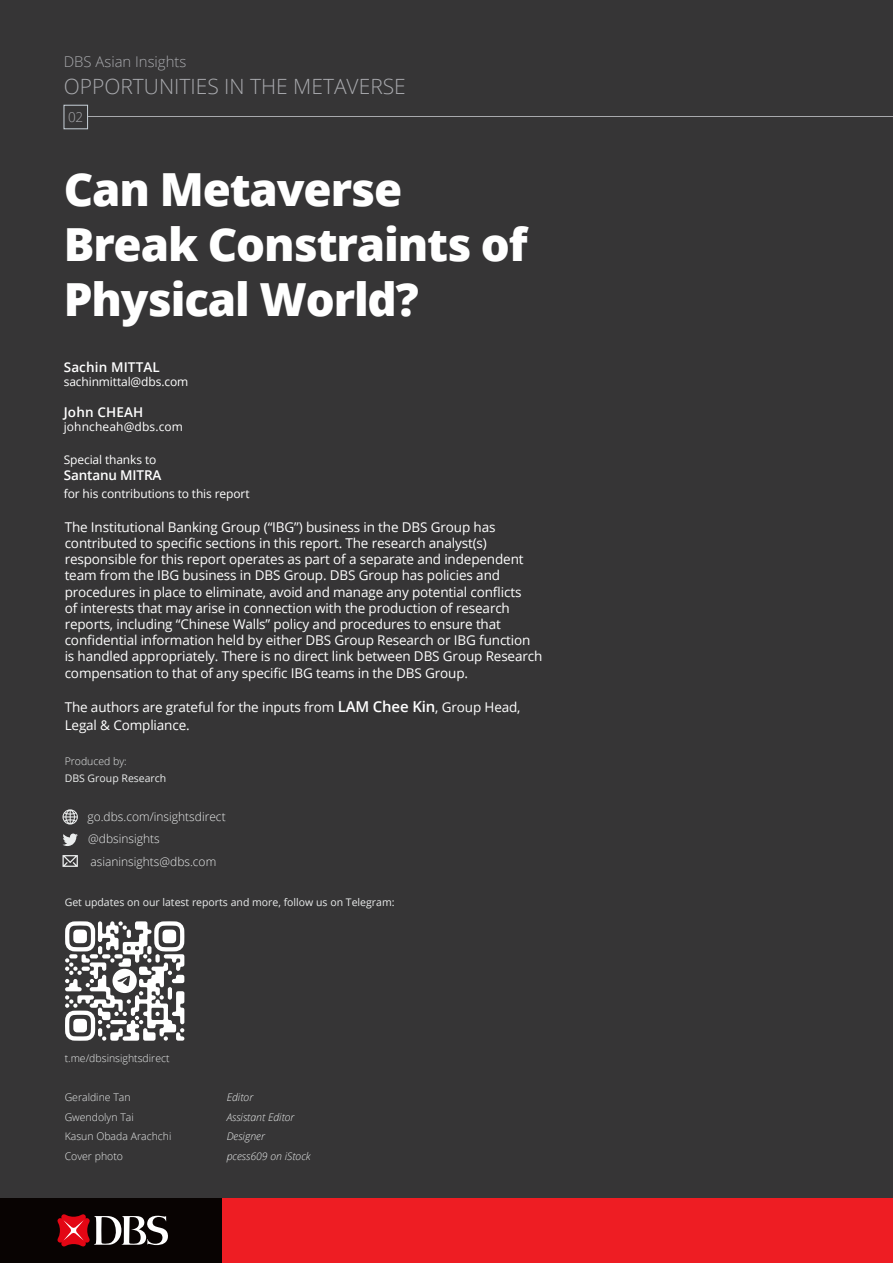
<style>
.page{position:relative;width:893px;height:1263px;background:#fff}
.page>*{position:absolute;margin:0;border:0;box-sizing:border-box;transform-origin:0 0}
.t1{font:800 45.6px/54.8px "Open Sans";letter-spacing:-.025em;color:#fff}
.t2{font:300 21px "Open Sans";color:#a8a9ad}
.t3{font:300 14.85px "Open Sans";color:#a8a9ad}
.AUTHOR_EMAIL{font:13.5px/18px "Open Sans";letter-spacing:-.01em;color:#fff}
.AUTHOR_EMAIL-2{font:600 13.5px "Open Sans";letter-spacing:.01em;color:#fff}
.AUTHOR_EMAIL-3{font:600 13.5px "Open Sans";letter-spacing:-.01em;color:#fff}
.t4{font:300 13.5px "Open Sans";color:#a8a9ad}
.AUTHOR_EMAIL-4{font:12px "Open Sans";letter-spacing:-.01em;color:#fff}
.AUTHOR_EMAIL-5{font:300 12px "Open Sans";color:#ebeded}
.AUTHOR_EMAIL-6{font:12px "Open Sans";letter-spacing:.01em;color:#fff}
.AUTHOR_EMAIL-7{font:300 10.5px "Open Sans";color:#ebeded}
.AUTHOR_EMAIL-8{font:10.5px "Open Sans";color:#ebeded}
.AUTHOR_EMAIL-9{font:italic 300 10.5px "Open Sans";color:#ebeded}
.s1{font-weight:600;font-size:15px}
</style>
<div class="page">
<div style="left:0;top:0;width:893px;height:1228px;background:#363536"></div>
<div style="left:0;top:1198px;width:893px;height:65px;background:#ee1d23"></div>
<div style="left:0;top:1198px;width:221px;height:65px;background:#080302"></div>
<svg style="left:57px;top:1214px;width:111px;height:33px"></svg>
<hr style="left:85px;top:117px;width:808px;height:1px;background:#a8a9ad">
<div style="left:64px;top:105px;width:24px;height:24px;background:#363536;border:1px solid #c8d1d8"></div>
<svg style="left:63px;top:833px;width:15px;height:13px"></svg>
<svg style="left:63px;top:855px;width:15px;height:12px"></svg>
<svg style="left:63px;top:809px;width:15px;height:15px"></svg>
<svg style="left:65px;top:921px;width:119px;height:120px"></svg>
<p class="t3" style="left:64px;top:52px;width:124px">DBS Asian Insights</p>
<p class="t2" style="left:64px;top:72px;width:344px">OPPORTUNITIES IN THE METAVERSE</p>
<p class="t4" style="left:68px;top:108px;width:17px">02</p>
<p class="t1" style="left:64px;top:160px;width:465px">Can Metaverse<br>Break Constraints of<br>Physical World?</p>
<p class="AUTHOR_EMAIL-2" style="left:64px;top:358px;width:98px">Sachin MITTAL</p>
<p class="AUTHOR_EMAIL-4" style="left:64px;top:374px;width:126px">sachinmittal@dbs.com</p>
<p class="AUTHOR_EMAIL-2" style="left:64px;top:403px;width:81px">John CHEAH</p>
<p class="AUTHOR_EMAIL-6" style="left:64px;top:419px;width:121px">johncheah@dbs.com</p>
<p class="AUTHOR_EMAIL-4" style="left:64px;top:451px;width:94px">Special thanks to</p>
<p class="AUTHOR_EMAIL-3" style="left:64px;top:466px;width:99px">Santanu MITRA</p>
<p class="AUTHOR_EMAIL-4" style="left:64px;top:485px;width:187px">for his contributions to this report</p>
<p class="AUTHOR_EMAIL" style="left:65px;top:517px;width:432px">The Institutional Banking Group (“IBG”) business in the DBS Group has</p>
<p class="AUTHOR_EMAIL" style="left:65px;top:534px;width:424px">contributed to specific sections in this report. The research analyst(s)</p>
<p class="AUTHOR_EMAIL" style="left:65px;top:550px;width:460px">responsible for this report operates as part of a separate and independent</p>
<p class="AUTHOR_EMAIL" style="left:65px;top:566px;width:437px">team from the IBG business in DBS Group. DBS Group has policies and</p>
<p class="AUTHOR_EMAIL" style="left:65px;top:582px;width:458px">procedures in place to eliminate, avoid and manage any potential conflicts</p>
<p class="AUTHOR_EMAIL" style="left:65px;top:598px;width:447px">of interests that may arise in connection with the production of research</p>
<p class="AUTHOR_EMAIL" style="left:65px;top:615px;width:438px">reports, including “Chinese Walls” policy and procedures to ensure that</p>
<p class="AUTHOR_EMAIL" style="left:65px;top:631px;width:467px">confidential information held by either DBS Group Research or IBG function</p>
<p class="AUTHOR_EMAIL" style="left:65px;top:647px;width:479px">is handled appropriately. There is no direct link between DBS Group Research</p>
<p class="AUTHOR_EMAIL" style="left:65px;top:663px;width:405px">compensation to that of any specific IBG teams in the DBS Group.</p>
<p class="AUTHOR_EMAIL" style="left:65px;top:697px;width:457px">The authors are grateful for the inputs from <span class="s1">LAM Chee Kin</span>, Group Head,<br>Legal &amp; Compliance.</p>
<p class="AUTHOR_EMAIL-7" style="left:65px;top:754px;width:64px">Produced by:</p>
<p class="AUTHOR_EMAIL-8" style="left:65px;top:771px;width:103px">DBS Group Research</p>
<p class="AUTHOR_EMAIL-5" style="left:87px;top:808px;width:140px">go.dbs.com/insightsdirect</p>
<p class="AUTHOR_EMAIL-5" style="left:88px;top:831px;width:73px">@dbsinsights</p>
<p class="AUTHOR_EMAIL-5" style="left:90px;top:853px;width:127px">asianinsights@dbs.com</p>
<p class="AUTHOR_EMAIL-8" style="left:65px;top:895px;width:331px">Get updates on our latest reports and more, follow us on Telegram:</p>
<p class="AUTHOR_EMAIL-7" style="left:65px;top:1051px;width:106px">t.me/dbsinsightsdirect</p>
<p class="AUTHOR_EMAIL-7" style="left:65px;top:1090px;width:67px">Geraldine Tan</p>
<p class="AUTHOR_EMAIL-9" style="left:227px;top:1090px;width:28px">Editor</p>
<p class="AUTHOR_EMAIL-7" style="left:65px;top:1110px;width:71px">Gwendolyn Tai</p>
<p class="AUTHOR_EMAIL-9" style="left:227px;top:1110px;width:69px">Assistant Editor</p>
<p class="AUTHOR_EMAIL-7" style="left:65px;top:1129px;width:108px">Kasun Obada Arachchi</p>
<p class="AUTHOR_EMAIL-9" style="left:227px;top:1129px;width:40px">Designer</p>
<p class="AUTHOR_EMAIL-7" style="left:65px;top:1149px;width:60px">Cover photo</p>
<p class="AUTHOR_EMAIL-9" style="left:227px;top:1149px;width:86px">pcess609 on iStock</p>
</div>
